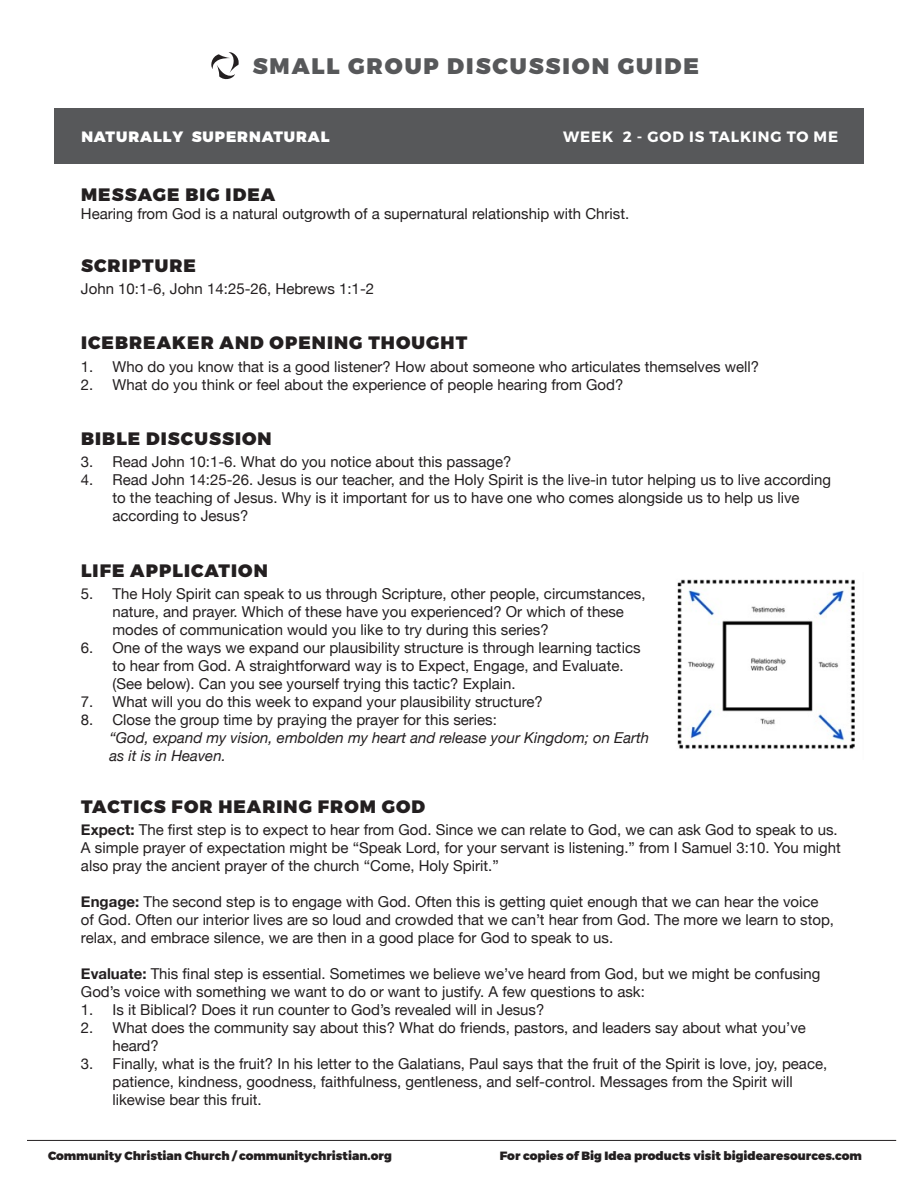
<style>
.page{position:relative;width:918px;height:1188px;background:#fff}
.page>*{position:absolute;margin:0;border:0;box-sizing:border-box;transform-origin:0 0}
.t1{font:900 22.5px "Montserrat";letter-spacing:.085em;color:#57585a}
.Title_medium{font:900 18px "Montserrat";letter-spacing:.06em;color:#231f20}
.Questions{font:15px/18px "Helvetica Neue";color:#231f20}
.scripture{font:italic 15px/18px "Helvetica Neue";color:#231f20}
.Title_medium-2{font:700 15px "Montserrat";letter-spacing:.06em;color:#fff}
.Title_medium-3{font:900 15px "Montserrat";letter-spacing:.06em;color:#fff}
.t2{font:900 12px "Montserrat";color:#231f20}
.s1{font-weight:700}
</style>
<div class="page">
<hr style="left:27px;top:1140px;width:869px;height:1px;background:#231f20">
<div style="left:54px;top:108px;width:810px;height:55px;background:#57585a"></div>
<svg style="left:211px;top:52px;width:28px;height:28px"></svg>
<img style="left:677px;top:579px;width:178px;height:170px">
<h1 class="t1" style="left:253px;top:52px;width:448px">SMALL GROUP DISCUSSION GUIDE</h1>
<p class="Title_medium-3" style="left:81px;top:127px;width:250px">NATURALLY SUPERNATURAL</p>
<p class="Title_medium-2" style="left:563px;top:127px;width:277px">WEEK 2 - GOD IS TALKING TO ME</p>
<p class="Title_medium" style="left:81px;top:184px;width:196px">MESSAGE BIG IDEA</p>
<p class="Questions" style="left:81px;top:206px;width:550px">Hearing from God is a natural outgrowth of a supernatural relationship with Christ.</p>
<p class="Title_medium" style="left:81px;top:254px;width:116px">SCRIPTURE</p>
<p class="Questions" style="left:81px;top:280px;width:295px">John 10:1-6, John 14:25-26, Hebrews 1:1-2</p>
<p class="Title_medium" style="left:81px;top:332px;width:388px">ICEBREAKER AND OPENING THOUGHT</p>
<p class="Questions" style="left:81px;top:358px;width:680px">1. Who do you know that is a good listener? How about someone who articulates themselves well?</p>
<p class="Questions" style="left:81px;top:376px;width:544px">2. What do you think or feel about the experience of people hearing from God?</p>
<p class="Title_medium" style="left:81px;top:427px;width:192px">BIBLE DISCUSSION</p>
<p class="Questions" style="left:81px;top:454px;width:432px">3. Read John 10:1-6. What do you notice about this passage?</p>
<p class="Questions" style="left:112px;top:472px;width:720px;text-indent:-32px">4. Read John 14:25-26. Jesus is our teacher, and the Holy Spirit is the live-in tutor helping us to live according to the teaching of Jesus. Why is it important for us to have one who comes alongside us to help us live according to Jesus?</p>
<p class="Title_medium" style="left:81px;top:559px;width:188px">LIFE APPLICATION</p>
<p class="Questions" style="left:112px;top:585px;width:535px;text-indent:-32px">5. The Holy Spirit can speak to us through Scripture, other people, circumstances, nature, and prayer. Which of these have you experienced? Or which of these modes of communication would you like to try during this series?</p>
<p class="Questions" style="left:112px;top:639px;width:530px;text-indent:-32px">6. One of the ways we expand our plausibility structure is through learning tactics to hear from God. A straightforward way is to Expect, Engage, and Evaluate. (See below). Can you see yourself trying this tactic? Explain.</p>
<p class="Questions" style="left:81px;top:693px;width:463px">7. What will you do this week to expand your plausibility structure?</p>
<p class="Questions" style="left:81px;top:711px;width:418px">8. Close the group time by praying the prayer for this series:</p>
<p class="scripture" style="left:109px;top:729px;width:541px">“God, expand my vision, embolden my heart and release your Kingdom; on Earth as it is in Heaven.</p>
<p class="Title_medium" style="left:81px;top:796px;width:346px">TACTICS FOR HEARING FROM GOD</p>
<p class="Questions" style="left:81px;top:822px;width:761px"><span class="s1">Expect:</span> The first step is to expect to hear from God. Since we can relate to God, we can ask God to speak to us.<br>A simple prayer of expectation might be “Speak Lord, for your servant is listening.” from I Samuel 3:10. You might also pray the ancient prayer of the church “Come, Holy Spirit.”</p>
<p class="Questions" style="left:81px;top:894px;width:755px"><span class="s1">Engage:</span> The second step is to engage with God. Often this is getting quiet enough that we can hear the voice of God. Often our interior lives are so loud and crowded that we can’t hear from God. The more we learn to stop, relax, and embrace silence, we are then in a good place for God to speak to us.</p>
<p class="Questions" style="left:81px;top:966px;width:741px"><span class="s1">Evaluate:</span> This final step is essential. Sometimes we believe we’ve heard from God, but we might be confusing<br>God’s voice with something we want to do or want to justify. A few questions to ask:</p>
<p class="Questions" style="left:81px;top:1002px;width:465px">1. Is it Biblical? Does it run counter to God’s revealed will in Jesus?</p>
<p class="Questions" style="left:112px;top:1020px;width:695px;text-indent:-32px">2. What does the community say about this? What do friends, pastors, and leaders say about what you’ve heard?</p>
<p class="Questions" style="left:112px;top:1056px;width:716px;text-indent:-32px">3. Finally, what is the fruit? In his letter to the Galatians, Paul says that the fruit of the Spirit is love, joy, peace, patience, kindness, goodness, faithfulness, gentleness, and self-control. Messages from the Spirit will likewise bear this fruit.</p>
<p class="t2" style="left:48px;top:1148px;width:345px">Community Christian Church / communitychristian.org</p>
<p class="t2" style="left:500px;top:1148px;width:364px">For copies of Big Idea products visit bigidearesources.com</p>
</div>
